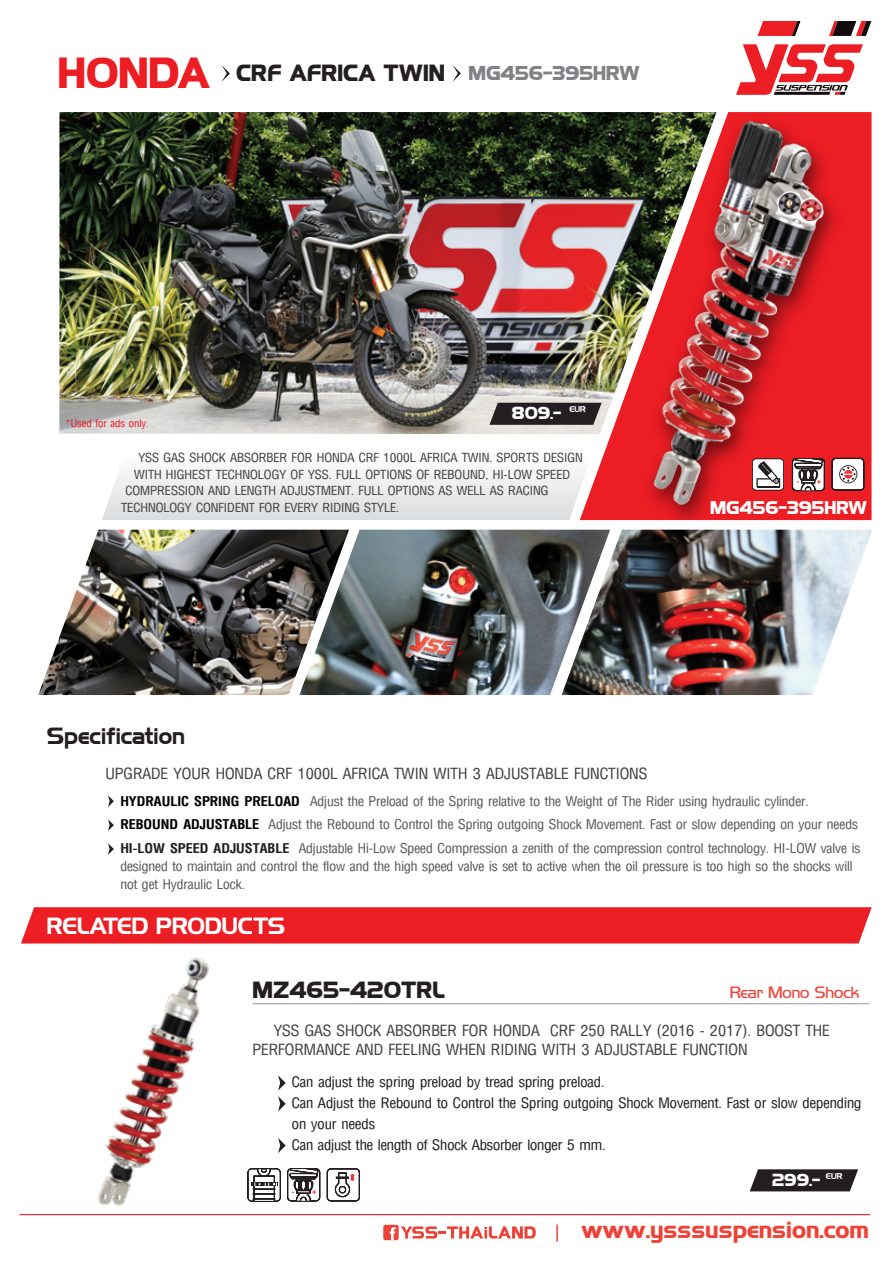
<style>
.page{position:relative;width:893px;height:1263px;background:#fff}
.page>*{position:absolute;margin:0;border:0;box-sizing:border-box;transform-origin:0 0}
.t1{font:24px/19.5px "PSL Display Pro";color:#414042}
.t2{font:22.5px/21px "PSL Display Pro";color:#231f20}
.t3{font:700 21.9px "Highland Gothic FLF";color:#ef4136}
.t4{font:21px/23.4px "PSL Display Pro";color:#58595b}
.t5{font:700 21px "Highland Gothic FLF";color:#231f20}
.t6{font:21px "Highland Gothic FLF";color:#fff}
.t7{font:21px "Highland Gothic FLF";color:#231f20}
.t8{font:19.5px "PSL Display Pro";color:#414042}
.t9{font:16.5px "PSL Display Pro";color:#ed1d24}
.t10{font:700 16.5px "Highland Gothic FLF";color:#fff}
.t11{font:700 15.75px "Highland Gothic FLF";color:#fff}
.t12{font:15px "Highland Gothic Light FLF";color:#ef4136}
.t13{font:7.5px "Highland Gothic FLF";color:#fff}
.s1{font-size:39px;color:#ed1d24}
.s2{font-size:18px;color:#808285}
.s3{font-weight:700;color:#000}
.s4{font-weight:700;color:#231f20}
</style>
<div class="page">
<div style="left:21px;top:907px;width:851px;height:36px;background:#ed1d24"></div>
<img style="left:98px;top:957px;width:111px;height:249px">
<hr style="left:19px;top:1214px;width:851px;height:1px;background:#ed1d24">
<div style="left:383px;top:1225px;width:16px;height:15px;background:#ef4136;border-radius:2px"></div>
<svg style="left:390px;top:1226px;width:146px;height:14px"></svg>
<svg style="left:556px;top:1224px;width:2px;height:18px"></svg>
<svg style="left:108px;top:795px;width:6px;height:12px"></svg>
<svg style="left:108px;top:819px;width:6px;height:12px"></svg>
<svg style="left:108px;top:843px;width:6px;height:12px"></svg>
<img style="left:349px;top:530px;width:213px;height:165px">
<img style="left:562px;top:530px;width:310px;height:165px">
<svg style="left:758px;top:21px;width:114px;height:15px"></svg>
<svg style="left:736px;top:44px;width:127px;height:51px"></svg>
<img style="left:38px;top:530px;width:311px;height:165px">
<div style="left:597px;top:112px;width:274px;height:408px;background:#ed1d24"></div>
<div style="left:636px;top:112px;width:214px;height:408px;background:#ed1d24"></div>
<img style="left:610px;top:113px;width:231px;height:405px">
<img style="left:59px;top:112px;width:657px;height:322px">
<hr style="left:253px;top:1003px;width:617px;height:1px;background:#939598">
<svg style="left:221px;top:65px;width:9px;height:17px"></svg>
<svg style="left:452px;top:65px;width:9px;height:17px"></svg>
<svg style="left:102px;top:472px;width:495px;height:48px"></svg>
<svg style="left:752px;top:458px;width:74px;height:33px"></svg>
<svg style="left:832px;top:458px;width:32px;height:33px"></svg>
<svg style="left:489px;top:403px;width:113px;height:22px;background:#343030"></svg>
<svg style="left:750px;top:1169px;width:108px;height:22px;background:#363233"></svg>
<svg style="left:287px;top:1168px;width:33px;height:33px"></svg>
<svg style="left:327px;top:1168px;width:33px;height:33px"></svg>
<svg style="left:247px;top:1168px;width:34px;height:33px"></svg>
<hr style="left:253px;top:1188px;width:22px;height:2px;background:#231f20">
<hr style="left:253px;top:1193px;width:22px;height:2px;background:#231f20">
<hr style="left:253px;top:1198px;width:22px;height:2px;background:#231f20">
<svg style="left:278px;top:1075px;width:8px;height:15px"></svg>
<svg style="left:278px;top:1096px;width:8px;height:15px"></svg>
<svg style="left:278px;top:1138px;width:8px;height:15px"></svg>
<p class="t5" style="left:58px;top:58px;width:583px"><span class="s1">HONDA</span> CRF AFRICA TWIN <span class="s2">MG456-395HRW</span></p>
<p class="t9" style="left:65px;top:414px;width:85px">*Used for ads only.</p>
<p class="t11" style="left:512px;top:402px;width:51px">809.-</p>
<p class="t13" style="left:569px;top:404px;width:18px">EUR</p>
<p class="t8" style="left:138px;top:447px;width:446px">YSS GAS SHOCK ABSORBER FOR HONDA CRF 1000L AFRICA TWIN. SPORTS DESIGN</p>
<p class="t8" style="left:134px;top:463px;width:438px">WITH HIGHEST TECHNOLOGY OF YSS. FULL OPTIONS OF REBOUND, HI-LOW SPEED</p>
<p class="t8" style="left:126px;top:480px;width:425px">COMPRESSION AND LENGTH ADJUSTMENT. FULL OPTIONS AS WELL AS RACING</p>
<p class="t8" style="left:121px;top:496px;width:279px">TECHNOLOGY CONFIDENT FOR EVERY RIDING STYLE.</p>
<p class="t10" style="left:710px;top:495px;width:159px">MG456-395HRW</p>
<p class="t7" style="left:47px;top:721px;width:140px">Specification</p>
<p class="t1" style="left:105px;top:764px;width:543px">UPGRADE YOUR HONDA CRF 1000L AFRICA TWIN WITH 3 ADJUSTABLE FUNCTIONS</p>
<p class="t4" style="left:120px;top:789px;width:742px"><span class="s3">HYDRAULIC SPRING PRELOAD</span> Adjust the Preload of the Spring relative to the Weight of The Rider using hydraulic cylinder.<br><span class="s3">REBOUND ADJUSTABLE</span> Adjust the Rebound to Control the Spring outgoing Shock Movement. Fast or slow depending on your needs<br><span class="s4">HI-LOW SPEED ADJUSTABLE</span> Adjustable Hi-Low Speed Compression a zenith of the compression control technology. HI-LOW valve is</p>
<p class="t4" style="left:120px;top:857px;width:734px;line-height:18px">designed to maintain and control the flow and the high speed valve is set to active when the oil pressure is too high so the shocks will not get Hydraulic Lock.</p>
<p class="t6" style="left:47px;top:911px;width:240px">RELATED PRODUCTS</p>
<p class="t5" style="left:253px;top:974px;width:194px">MZ465-420TRL</p>
<p class="t12" style="left:730px;top:982px;width:131px">Rear Mono Shock</p>
<p class="t1" style="left:253px;top:1020px;width:579px;text-indent:21px">YSS GAS SHOCK ABSORBER FOR HONDA CRF 250 RALLY (2016 - 2017). BOOST THE<br>PERFORMANCE AND FEELING WHEN RIDING WITH 3 ADJUSTABLE FUNCTION</p>
<p class="t2" style="left:292px;top:1071px;width:571px">Can adjust the spring preload by tread spring preload.<br>Can Adjust the Rebound to Control the Spring outgoing Shock Movement. Fast or slow depending on your needs<br>Can adjust the length of Shock Absorber longer 5 mm.</p>
<p class="t11" style="left:772px;top:1169px;width:50px">299.-</p>
<p class="t13" style="left:826px;top:1170px;width:18px">EUR</p>
<p class="t3" style="left:581px;top:1214px;width:289px">www.ysssuspension.com</p>
</div>
